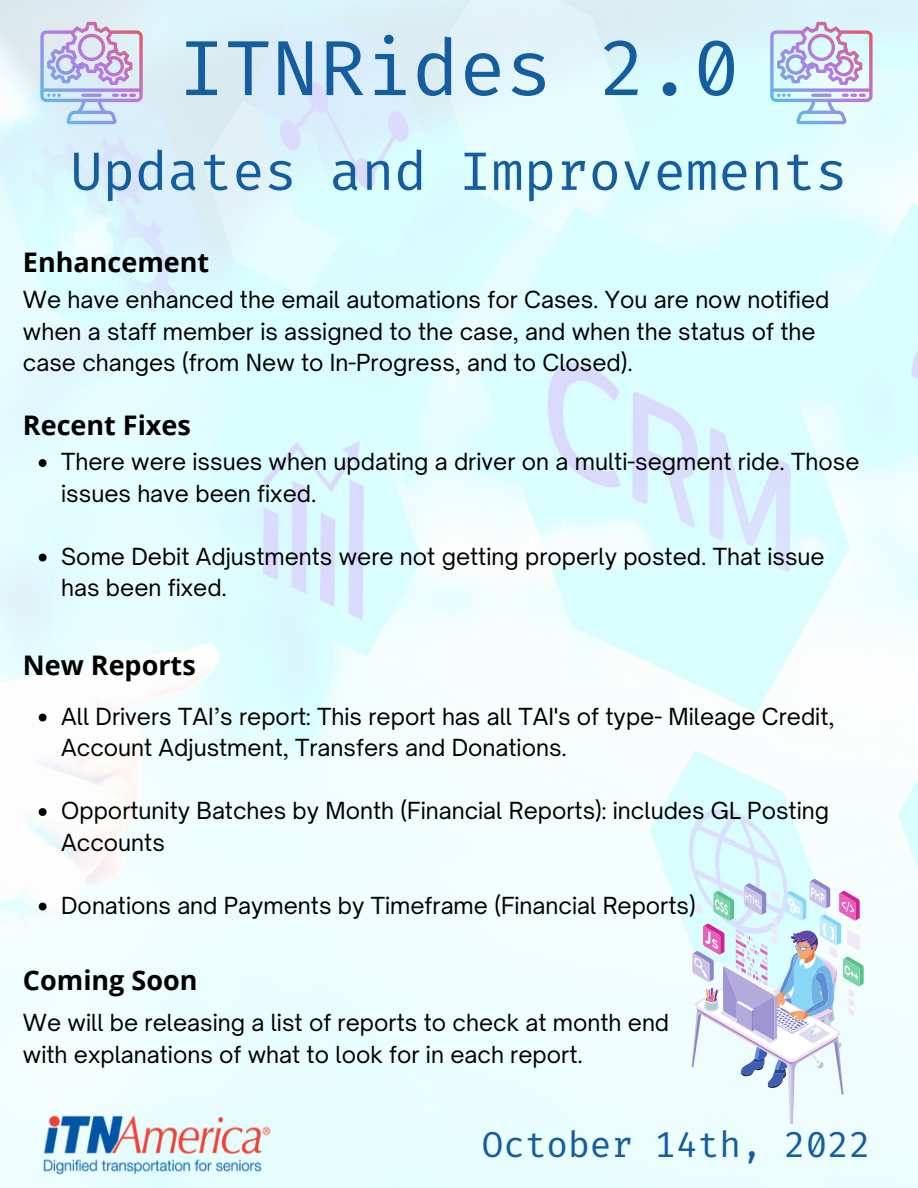
<style>
.page{position:relative;width:918px;height:1188px;background:#fff}
.page>*{position:absolute;margin:0;border:0;box-sizing:border-box;transform-origin:0 0}
.t1{font:78px "Fira Code";color:#145da0}
.t2{font:54px "Fira Code";color:#145da0}
.t3{font:36px "Fira Code";color:#145da0}
.t4{font:700 27px "Open Sans";color:#000}
.t5{font:22.5px/31.5px "Open Sauce One";color:#000}
</style>
<div class="page">
<img style="left:40px;top:1113px;width:233px;height:64px">
<svg style="left:40px;top:22px;width:103px;height:102px;background:#c9c8e9"></svg>
<svg style="left:692px;top:879px;width:172px;height:245px"></svg>
<svg style="left:770px;top:22px;width:103px;height:102px;background:#cad1ee"></svg>
<svg style="left:39px;top:459px;width:8px;height:8px"></svg>
<svg style="left:39px;top:554px;width:8px;height:8px"></svg>
<svg style="left:39px;top:714px;width:8px;height:7px"></svg>
<svg style="left:39px;top:808px;width:8px;height:8px"></svg>
<svg style="left:39px;top:903px;width:8px;height:7px"></svg>
<h1 class="t1" style="left:178px;top:18px;width:563px">ITNRides 2.0</h1>
<h2 class="t2" style="left:70px;top:136px;width:779px">Updates and Improvements</h2>
<p class="t4" style="left:23px;top:244px;width:188px">Enhancement</p>
<p class="t5" style="left:23px;top:284px;width:808px">We have enhanced the email automations for Cases. You are now notified when a staff member is assigned to the case, and when the status of the case changes (from New to In-Progress, and to Closed).</p>
<p class="t4" style="left:23px;top:406px;width:169px">Recent Fixes</p>
<p class="t5" style="left:61px;top:446px;width:800px">There were issues when updating a driver on a multi-segment ride. Those issues have been fixed.</p>
<p class="t5" style="left:61px;top:541px;width:765px">Some Debit Adjustments were not getting properly posted. That issue has been fixed.</p>
<p class="t4" style="left:23px;top:646px;width:174px">New Reports</p>
<p class="t5" style="left:61px;top:701px;width:775px">All Drivers TAI’s report: This report has all TAI's of type- Mileage Credit,<br>Account Adjustment, Transfers and Donations.</p>
<p class="t5" style="left:61px;top:795px;width:769px">Opportunity Batches by Month (Financial Reports): includes GL Posting<br>Accounts</p>
<p class="t5" style="left:61px;top:890px;width:636px">Donations and Payments by Timeframe (Financial Reports)</p>
<p class="t4" style="left:23px;top:961px;width:176px">Coming Soon</p>
<p class="t5" style="left:23px;top:1007px;width:648px">We will be releasing a list of reports to check at month end with explanations of what to look for in each report.</p>
<h3 class="t3" style="left:482px;top:1122px;width:390px">October 14th, 2022</h3>
</div>
